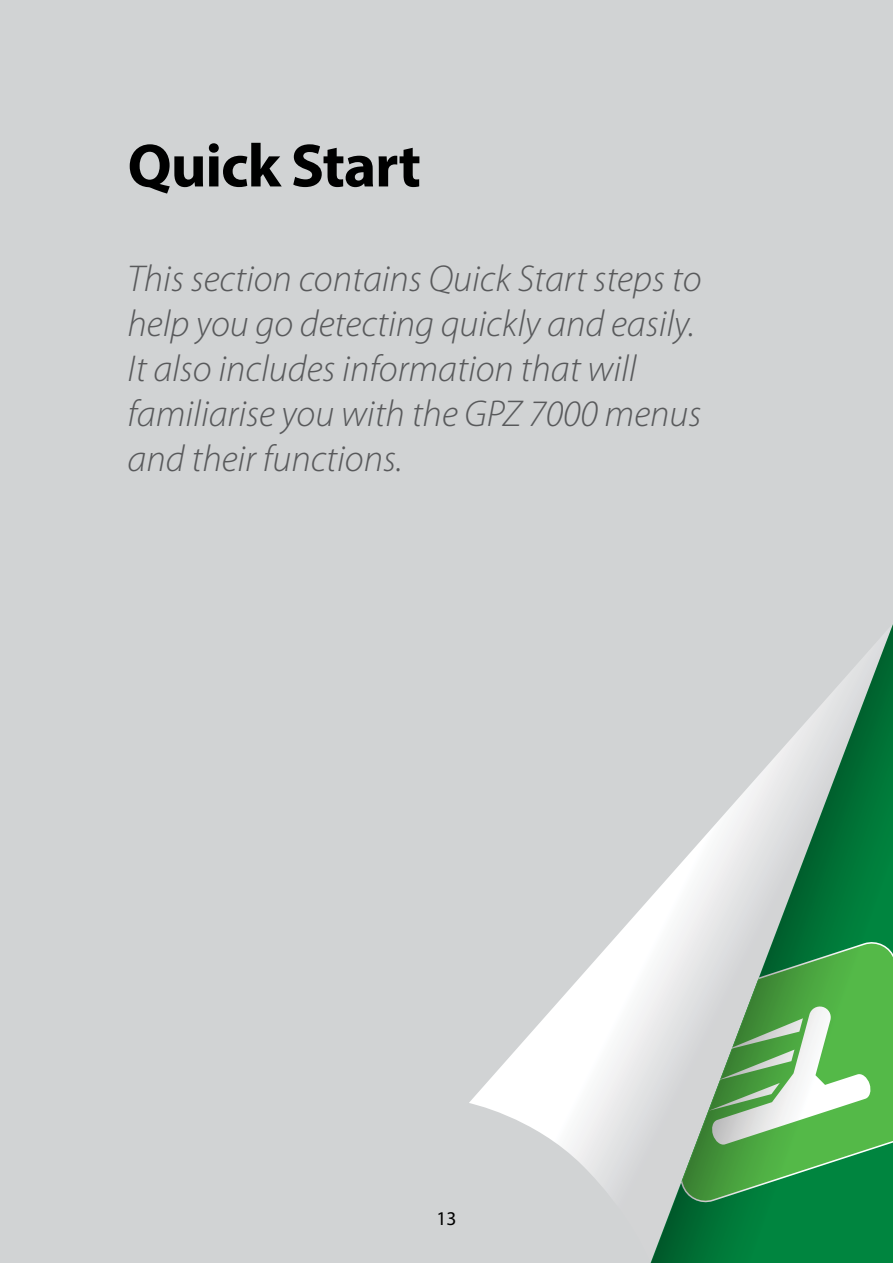
<style>
.page{position:relative;width:893px;height:1263px;background:#d1d3d4}
.page>*{position:absolute;margin:0;border:0;box-sizing:border-box;transform-origin:0 0}
.t1{font:700 61.5px "Myriad Pro";letter-spacing:-.02em;color:#000}
.t2{font:italic 300 37.5px/45px "Myriad Pro";color:#58595b}
.t3{font:19.5px "Myriad Pro";color:#000}
</style>
<div class="page">
<svg style="left:469px;top:897px;width:182px;height:366px"></svg>
<svg style="left:651px;top:624px;width:242px;height:639px"></svg>
<svg style="left:651px;top:939px;width:242px;height:266px"></svg>
<svg style="left:708px;top:1005px;width:164px;height:141px"></svg>
<h1 class="t1" style="left:128px;top:126px;width:295px">Quick Start</h1>
<p class="t2" style="left:128px;top:257px;width:575px">This section contains Quick Start steps to help you go detecting quickly and easily.<br>It also includes information that will familiarise you with the GPZ 7000 menus and their functions.</p>
<p class="t3" style="left:436px;top:1206px;width:22px">13</p>
</div>
